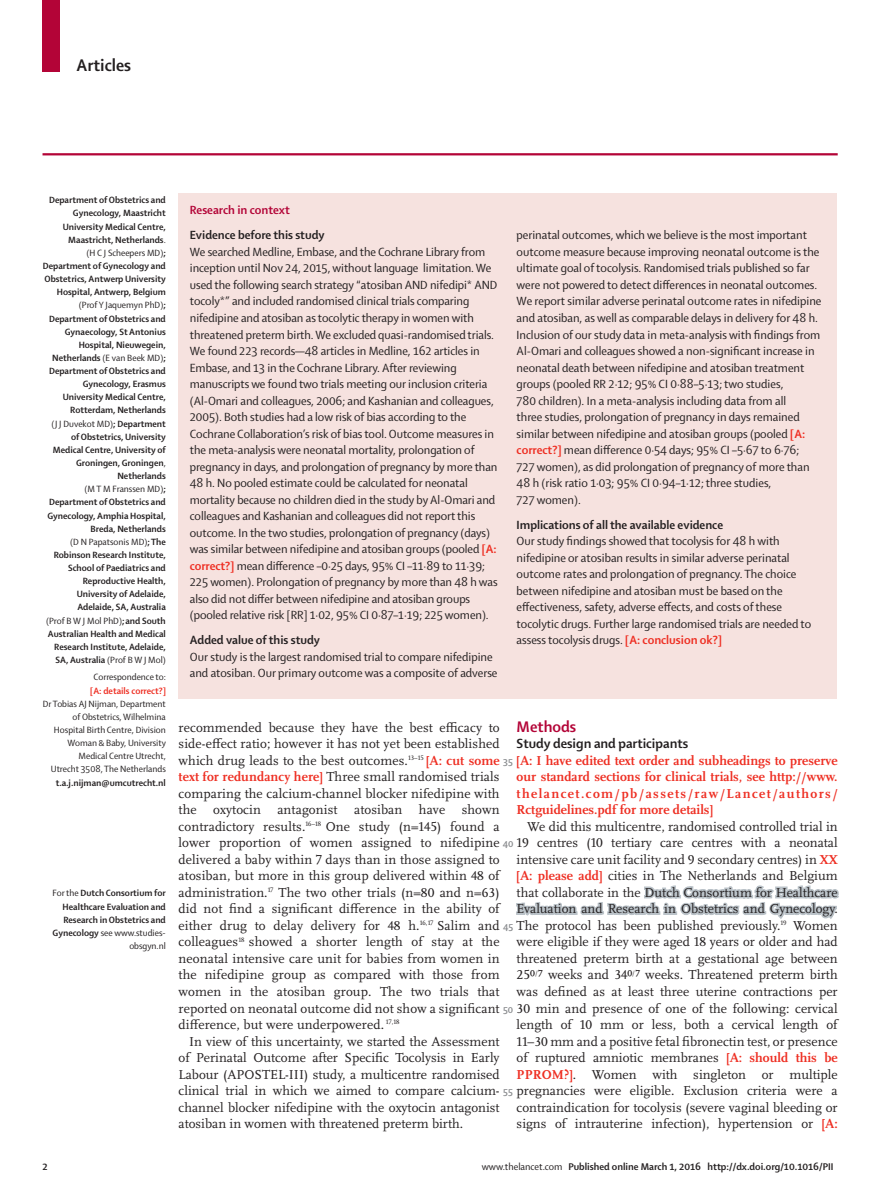
<style>
.page{position:relative;width:893px;height:1200px;background:#fff}
.page>*{position:absolute;margin:0;border:0;box-sizing:border-box;transform-origin:0 0}
.t1{font:700 18px "Shaker 2 Lancet";color:#231f20}
.t2{font:700 16.5px "Shaker 2 Lancet";color:#b30437}
.t3{font:700 14.25px "Shaker 2 Lancet";color:#231f20}
.t4{font:13.5px/16.5px "Scala Lancet Pro";color:#231f20;text-align:justify}
.t5{font:700 13.5px/16.5px "Scala Lancet Pro";color:#ee2e22;text-align:justify}
.t6{font:12.75px/16.5px "Shaker 2 Lancet";color:#231f20}
.t7{font:700 12.75px "Shaker 2 Lancet";color:#231f20}
.t8{font:700 12.75px "Shaker 2 Lancet";color:#b30437}
.t9{font:700 10.5px "Shaker 2 Lancet";color:#231f20}
.t10{font:700 9.75px/13px "Shaker 2 Lancet";color:#231f20;text-align:right}
.t11{font:9.75px/13.2px "Shaker 2 Lancet";color:#231f20;text-align:right}
.t12{font:700 9.75px "Shaker 2 Lancet";color:#ee2e22}
.t13{font:700 9.75px "Shaker 2 Lancet";color:#8a8c8f}
.s1{font-weight:400}
.s2{font-weight:700;color:#ee2e22}
</style>
<div class="page">
<div style="left:43px;top:1px;width:17px;height:70px;background:#b30437"></div>
<hr style="left:43px;top:153px;width:795px;height:2px;background:#b30437">
<svg style="left:516px;top:885px;width:323px;height:34px"></svg>
<div style="left:179px;top:193px;width:658px;height:505px;background:#f6e2df"></div>
<h1 class="t1" style="left:77px;top:54px;width:56px">Articles</h1>
<p class="t10" style="left:43px;top:193px;width:124px">Department of Obstetrics and<br>Gynecology, Maastricht<br>University Medical Centre,<br>Maastricht, Netherlands<span class="s1">.<br>(H C J Scheepers MD)</span>;<br>Department of Gynecology and<br>Obstetrics, Antwerp University<br>Hospital, Antwerp, Belgium <span class="s1">(Prof Y Jaquemyn PhD)</span>;<br>Department of Obstetrics and<br>Gynaecology, St Antonius<br>Hospital, Nieuwegein,<br>Netherlands <span class="s1">(E van Beek MD)</span>;<br>Department of Obstetrics and<br>Gynecology, Erasmus<br>University Medical Centre,<br>Rotterdam, Netherlands<br><span class="s1">(J J Duvekot MD)</span>; Department of Obstetrics, University<br>Medical Centre, University of<br>Groningen, Groningen<span class="s1">,<br></span>Netherlands<br><span class="s1">(M T M Franssen MD)</span>;<br>Department of Obstetrics and<br>Gynecology, Amphia Hospital,<br>Breda, Netherlands<br><span class="s1">(D N Papatsonis MD)</span>; The<br>Robinson Research Institute,<br>School of Paediatrics and<br>Reproductive Health,<br>University of Adelaide,<br>Adelaide, SA, Australia<br><span class="s1">(Prof B W J Mol PhD)</span>;and South<br>Australian Health and Medical<br>Research Institute, Adelaide,<br>SA, Australia <span class="s1">(Prof B W J Mol)</span></p>
<p class="t11" style="left:93px;top:670px;width:74px">Correspondence to:</p>
<p class="t12" style="left:90px;top:683px;width:77px">[A: details correct?]</p>
<p class="t11" style="left:43px;top:696px;width:125px">Dr Tobias AJ Nijman, Department of Obstetrics, Wilhelmina<br>Hospital Birth Centre, Division<br>Woman &amp; Baby, University<br>Medical Centre Utrecht,<br>Utrecht 3508, The Netherlands</p>
<p class="t10" style="left:56px;top:775px;width:112px">t.a.j.nijman@umcutrecht.nl</p>
<p class="t10" style="left:53px;top:885px;width:115px"><span class="s1">For the</span> Dutch Consortium for<br>Healthcare Evaluation and<br>Research in Obstetrics and<br>Gynecology <span class="s1">see www.studies&shy;obsgyn.nl</span></p>
<p class="t8" style="left:190px;top:202px;width:102px">Research in context</p>
<p class="t7" style="left:190px;top:227px;width:136px">Evidence before this study</p>
<p class="t6" style="left:190px;top:243px;width:309px">We searched Medline, Embase, and the Cochrane Library from inception until Nov 24, 2015, without language limitation. We used the following search strategy “atosiban AND nifedipi* AND tocoly*” and included randomised clinical trials comparing nifedipine and atosiban as tocolytic therapy in women with threatened preterm birth. We excluded quasi-randomised trials.<br>We found 223 records—48 articles in Medline, 162 articles in Embase, and 13 in the Cochrane Library. After reviewing manuscripts we found two trials meeting our inclusion criteria (Al-Omari and colleagues, 2006; and Kashanian and colleagues, 2005). Both studies had a low risk of bias according to the Cochrane Collaboration’s risk of bias tool. Outcome measures in the meta-analysis were neonatal mortality, prolongation of pregnancy in days, and prolongation of pregnancy by more than 48 h. No pooled estimate could be calculated for neonatal mortality because no children died in the study by Al-Omari and colleagues and Kashanian and colleagues did not report this outcome. In the two studies, prolongation of pregnancy (days) was similar between nifedipine and atosiban groups (pooled <span class="s2">[A: correct?]</span> mean difference –0·25 days, 95% CI –11·89 to 11·39; 225 women). Prolongation of pregnancy by more than 48 h was also did not differ between nifedipine and atosiban groups (pooled relative risk [RR] 1·02, 95% CI 0·87–1·19; 225 women).</p>
<p class="t7" style="left:190px;top:631px;width:132px">Added value of this study</p>
<p class="t6" style="left:190px;top:647px;width:309px">Our study is the largest randomised trial to compare nifedipine and atosiban. Our primary outcome was a composite of adverse</p>
<p class="t6" style="left:517px;top:226px;width:306px">perinatal outcomes, which we believe is the most important outcome measure because improving neonatal outcome is the ultimate goal of tocolysis. Randomised trials published so far were not powered to detect differences in neonatal outcomes.<br>We report similar adverse perinatal outcome rates in nifedipine and atosiban, as well as comparable delays in delivery for 48 h.<br>Inclusion of our study data in meta-analysis with findings from Al-Omari and colleagues showed a non-significant increase in neonatal death between nifedipine and atosiban treatment groups (pooled RR 2·12; 95% CI 0·88–5·13; two studies,<br>780 children). In a meta-analysis including data from all<br>three studies, prolongation of pregnancy in days remained similar between nifedipine and atosiban groups (pooled <span class="s2">[A: correct?]</span> mean difference 0·54 days; 95% CI –5·67 to 6·76;<br>727 women), as did prolongation of pregnancy of more than 48 h (risk ratio 1·03; 95% CI 0·94–1·12; three studies,<br>727 women).</p>
<p class="t7" style="left:517px;top:516px;width:208px">Implications of all the available evidence</p>
<p class="t6" style="left:517px;top:532px;width:296px">Our study findings showed that tocolysis for 48 h with nifedipine or atosiban results in similar adverse perinatal outcome rates and prolongation of pregnancy. The choice between nifedipine and atosiban must be based on the effectiveness, safety, adverse effects, and costs of these tocolytic drugs. Further large randomised trials are needed to assess tocolysis drugs. <span class="s2">[A: conclusion ok?]</span></p>
<p class="t2" style="left:517px;top:715px;width:61px">Methods</p>
<p class="t3" style="left:517px;top:734px;width:173px">Study design and participants</p>
<p class="t5" style="left:517px;top:752px;width:323px">[A: I have edited text order and subheadings to preserve our standard sections for clinical trials, see http://www. thelancet.com/pb/assets/raw/Lancet/authors/ Rctguidelines.pdf for more details]</p>
<p class="t4" style="left:517px;top:818px;width:323px;text-indent:11px">We did this multicentre, randomised controlled trial in 19 centres (10 tertiary care centres with a neonatal intensive care unit facility and 9 secondary centres) in <span class="s2">XX [A: please add]</span> cities in The Netherlands and Belgium that collaborate in the Dutch Consortium for Healthcare Evaluation and Research in Obstetrics and Gynecology.<br>The protocol has been published previously.<sup>19</sup> Women were eligible if they were aged 18 years or older and had threatened preterm birth at a gestational age between 25⁰<sup>/</sup>⁷ weeks and 34⁰<sup>/</sup>⁷ weeks. Threatened preterm birth was defined as at least three uterine contractions per 30 min and presence of one of the following: cervical length of 10 mm or less, both a cervical length of 11–30 mm and a positive fetal fibronectin test, or presence of ruptured amniotic membranes <span class="s2">[A: should this be PPROM?]</span>. Women with singleton or multiple pregnancies were eligible. Exclusion criteria were a contraindication for tocolysis (severe vaginal bleeding or signs of intrauterine infection), hypertension or <span class="s2">[A:</span></p>
<p class="t4" style="left:179px;top:719px;width:323px">recommended because they have the best efficacy to side-effect ratio; however it has not yet been established which drug leads to the best outcomes.<sup>13–15</sup> <span class="s2">[A: cut some text for redundancy here]</span> Three small randomised trials comparing the calcium-channel blocker nifedipine with the oxytocin antagonist atosiban have shown contradictory results.<sup>16–18</sup> One study (n=145) found a lower proportion of women assigned to nifedipine delivered a baby within 7 days than in those assigned to atosiban, but more in this group delivered within 48 of administration.<sup>17</sup> The two other trials (n=80 and n=63) did not find a significant difference in the ability of either drug to delay delivery for 48 h.<sup>16,17</sup> Salim and colleagues<sup>18</sup> showed a shorter length of stay at the neonatal intensive care unit for babies from women in the nifedipine group as compared with those from women in the atosiban group. The two trials that reported on neonatal outcome did not show a significant difference, but were underpowered. <sup>17,18</sup></p>
<p class="t4" style="left:179px;top:1032px;width:323px;text-indent:11px">In view of this uncertainty, we started the Assessment of Perinatal Outcome after Specific Tocolysis in Early Labour (APOSTEL-III) study, a multicentre randomised clinical trial in which we aimed to compare calcium&shy;channel blocker nifedipine with the oxytocin antagonist atosiban in women with threatened preterm birth.</p>
<p class="t13" style="left:503px;top:755px;width:11px">35</p>
<p class="t13" style="left:503px;top:837px;width:12px">40</p>
<p class="t13" style="left:503px;top:920px;width:12px">45</p>
<p class="t13" style="left:503px;top:1002px;width:12px">50</p>
<p class="t13" style="left:503px;top:1085px;width:11px">55</p>
<p class="t9" style="left:43px;top:1159px;width:7px">2</p>
<p class="t9" style="left:482px;top:1159px;width:353px"><span class="s1">www.thelancet.com</span> Published online March 1, 2016 http://dx.doi.org/10.1016/PII</p>
</div>
